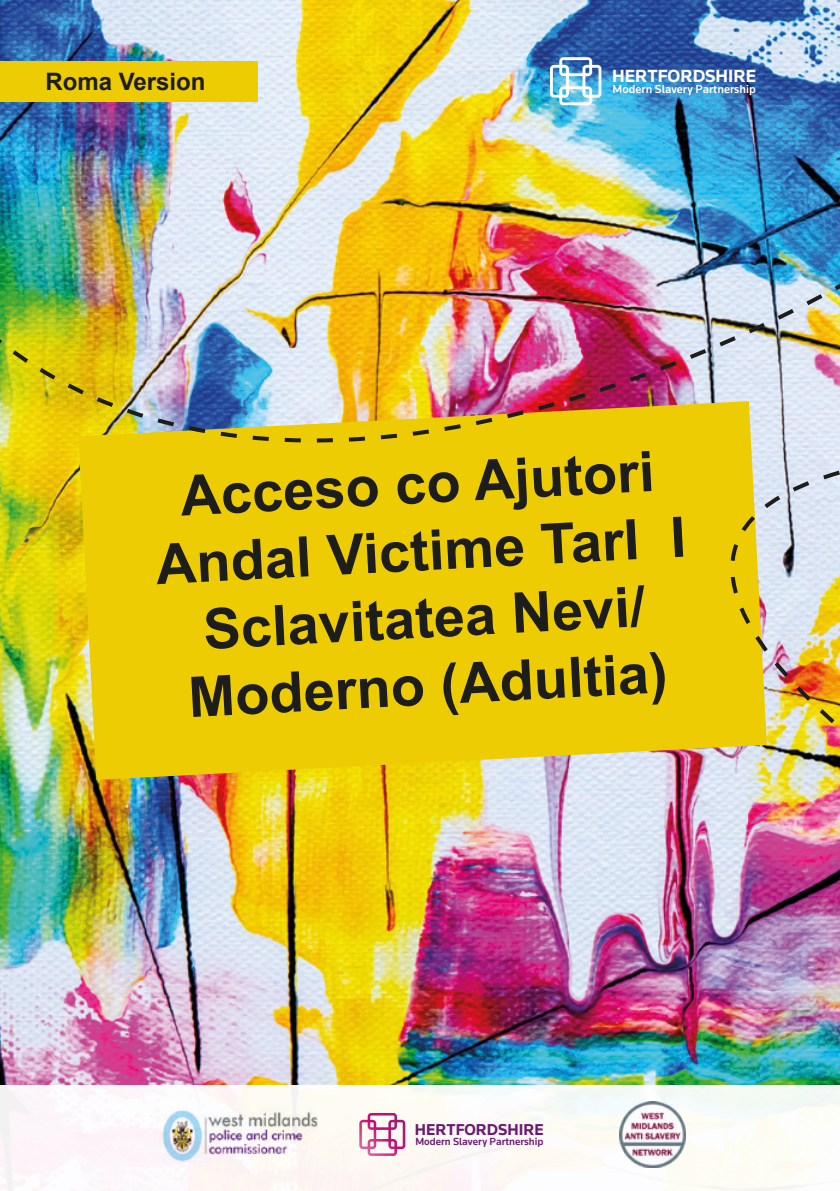
<style>
.page{position:relative;width:840px;height:1191px;background:#fff}
.page>*{position:absolute;margin:0;border:0;box-sizing:border-box;transform-origin:0 0}
.t1{font:700 56px/67.2px "Arial";color:#1d1d1b;text-align:center}
.t2{font:700 24px "Arial";color:#1d1d1b}
.t3{font:700 18.2px "Knowledge";color:#fff}
.t4{font:700 16.4px "Knowledge";color:#6a1b71}
.t5{font:500 12px "Knowledge";color:#fff}
.t6{font:500 10.8px "Knowledge";color:#6a1b71}
</style>
<div class="page">
<img style="left:0;top:0;width:839px;height:1085px">
<div style="left:0;top:1085px;width:839px;height:106px;background:#fdfaf6"></div>
<svg style="left:78px;top:660px;width:433px;height:120px;background:#eaca0a"></svg>
<img style="left:0;top:259px;width:839px;height:401px">
<svg style="left:511px;top:460px;width:328px;height:363px;background:#e3c94c"></svg>
<img style="left:619px;top:1101px;width:66px;height:66px">
<svg style="left:549px;top:57px;width:52px;height:48px"></svg>
<img style="left:161px;top:1107px;width:157px;height:55px">
<svg style="left:359px;top:1113px;width:46px;height:43px"></svg>
<div style="left:0;top:62px;width:257px;height:40px;background:#edcc04"></div>
<p class="t2" style="left:45px;top:66px;width:162px">Roma Version</p>
<p class="t3" style="left:612px;top:64px;width:145px">HERTFORDSHIRE</p>
<p class="t5" style="left:612px;top:82px;width:144px">Modern Slavery Partnership</p>
<p class="t1" style="left:178px;top:464px;width:476px;rotate:-3deg">Acceso co Ajutori</p>
<p class="t1" style="left:154px;top:533px;width:532px;rotate:-3deg">Andal Victime TarI I<br>Sclavitatea Nevi/<br>Moderno (Adultia)</p>
<p class="t4" style="left:415px;top:1119px;width:130px">HERTFORDSHIRE</p>
<p class="t6" style="left:415px;top:1134px;width:129px">Modern Slavery Partnership</p>
</div>
